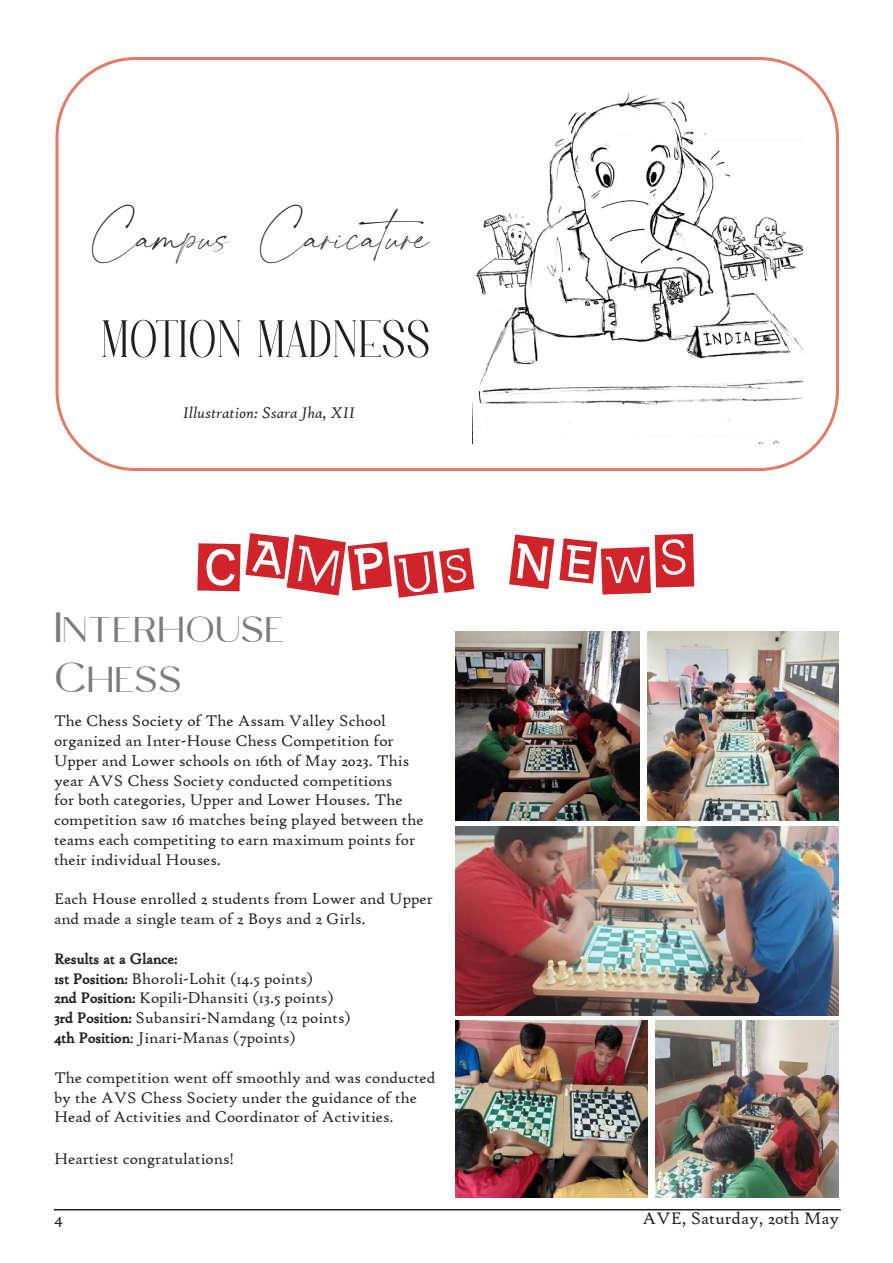
<style>
.page{position:relative;width:893px;height:1263px;background:#fff}
.page>*{position:absolute;margin:0;border:0;box-sizing:border-box;transform-origin:0 0}
.t1{font:75px "Earwig Factory";color:#d1232a}
.t2{font:52.5px "MORATHINE";letter-spacing:.01em;color:#231f20}
.t3{font:43.5px "theartisan";letter-spacing:.01em;color:#231f20}
.t4{font:42px/49.5px "Celine Peach Free Sans";color:#7a7c7f}
.t5{font:18px "High Tower Text";color:#231f20}
.t6{font:16.5px/19.8px "High Tower Text";color:#231f20}
.t7{font:italic 16.5px "High Tower Text";color:#231f20}
.s1{font-weight:700}
</style>
<div class="page">
<div style="left:56px;top:57px;width:783px;height:414px;border:3px solid #e37b67;border-radius:79px"></div>
<img style="left:455px;top:827px;width:384px;height:188px">
<img style="left:455px;top:631px;width:184px;height:189px">
<img style="left:647px;top:631px;width:192px;height:189px">
<img style="left:455px;top:1020px;width:192px;height:177px">
<img style="left:655px;top:1020px;width:184px;height:177px">
<img style="left:472px;top:92px;width:331px;height:351px">
<hr style="left:54px;top:1209px;width:787px;height:1px;background:#231f20">
<h3 class="t3" style="left:92px;top:211px;width:355px">Campus Caricature</h3>
<h2 class="t2" style="left:101px;top:312px;width:331px">MOTION MADNESS</h2>
<p class="t7" style="left:183px;top:403px;width:174px">Illustration: Ssara Jha, XII</p>
<h1 class="t1" style="left:193px;top:514px;width:505px">CAMPUS NEWS</h1>
<h3 class="t4" style="left:54px;top:602px;width:233px">Interhouse<br>Chess</h3>
<p class="t6" style="left:54px;top:711px;width:371px">The Chess Society of The Assam Valley School organized an Inter-House Chess Competition for Upper and Lower schools on 16th of May 2023. This year AVS Chess Society conducted competitions<br>for both categories, Upper and Lower Houses. The competition saw 16 matches being played between the teams each competiting to earn maximum points for their individual Houses.</p>
<p class="t6" style="left:54px;top:889px;width:380px">Each House enrolled 2 students from Lower and Upper and made a single team of 2 Boys and 2 Girls.</p>
<p class="t6" style="left:54px;top:949px;width:298px"><span class="s1">Results at a Glance:<br>1st Position:</span> Bhoroli-Lohit (14.5 points)<br><span class="s1">2nd Position:</span> Kopili-Dhansiti (13.5 points)<br><span class="s1">3rd Position:</span> Subansiri-Namdang (12 points)<br><span class="s1">4th Position</span>: Jinari-Manas (7points)</p>
<p class="t6" style="left:54px;top:1067px;width:383px">The competition went off smoothly and was conducted by the AVS Chess Society under the guidance of the<br>Head of Activities and Coordinator of Activities.</p>
<p class="t6" style="left:54px;top:1148px;width:181px">Heartiest congratulations!</p>
<p class="t5" style="left:54px;top:1207px;width:10px">4</p>
<p class="t5" style="left:642px;top:1207px;width:198px">AVE, Saturday, 20th May</p>
</div>
